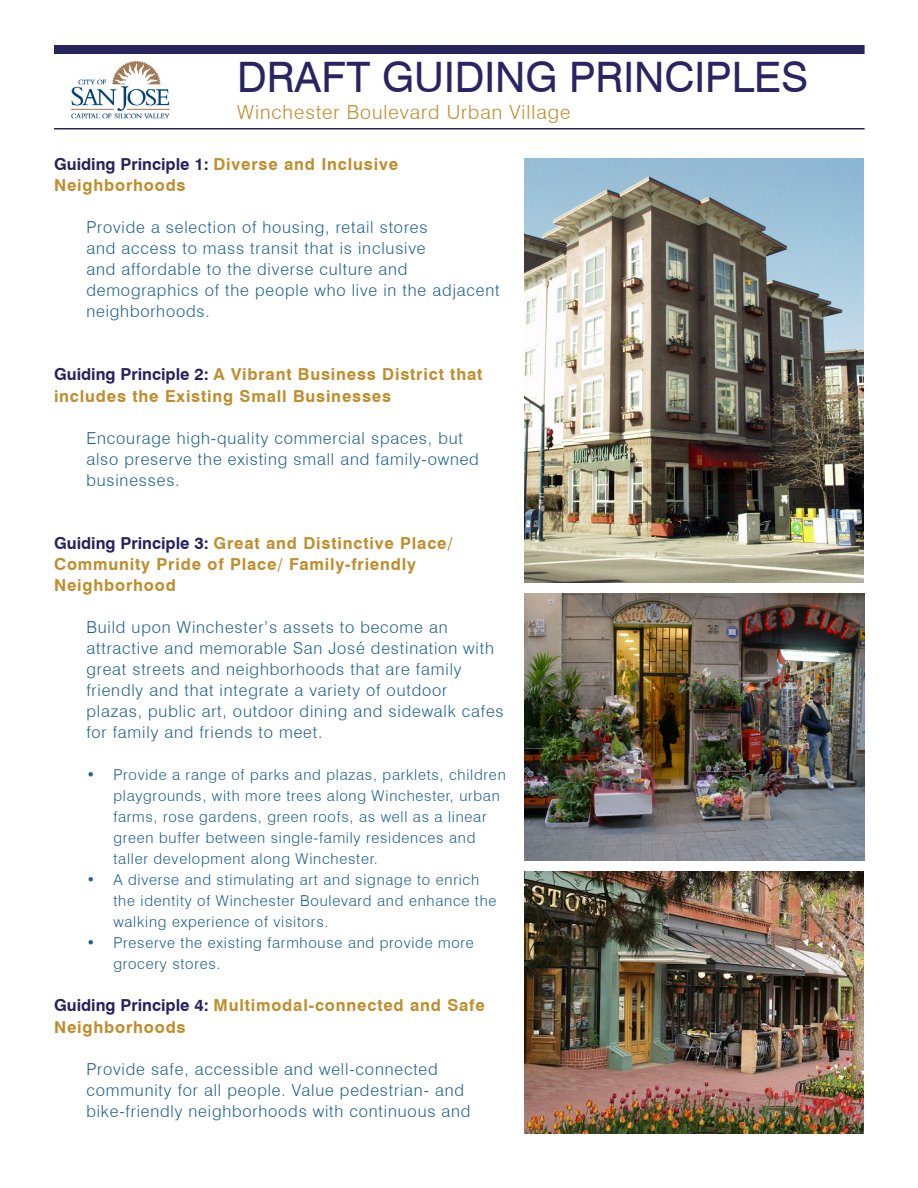
<style>
.page{position:relative;width:918px;height:1188px;background:#fff}
.page>*{position:absolute;margin:0;border:0;box-sizing:border-box;transform-origin:0 0}
.t1{font:42px "Swiss 721 BT";color:#292562}
.t2{font:300 19.5px "Swiss 721 BT";letter-spacing:.05em;color:#bf8d2c}
.t3{font:300 16.5px/21px "Swiss 721 BT";letter-spacing:.05em;color:#1f628f}
.t4{font:700 16.5px/21px "Swiss 721 BT";letter-spacing:.05em;color:#bf8d2c}
.t5{font:300 15px/21px "Swiss 721 BT";letter-spacing:.05em;color:#1f628f}
.s1{color:#27235d}
</style>
<div class="page">
<hr style="left:54px;top:128px;width:811px;height:2px;background:#27235d">
<div style="left:54px;top:45px;width:811px;height:9px;background:#27235d"></div>
<img style="left:71px;top:60px;width:99px;height:59px">
<img style="left:525px;top:593px;width:339px;height:268px">
<img style="left:525px;top:158px;width:339px;height:425px">
<img style="left:525px;top:872px;width:339px;height:261px">
<h1 class="t1" style="left:237px;top:51px;width:573px">DRAFT GUIDING PRINCIPLES</h1>
<p class="t2" style="left:237px;top:100px;width:335px">Winchester Boulevard Urban Village</p>
<p class="t4" style="left:54px;top:154px;width:346px"><span class="s1">Guiding Principle 1:</span> Diverse and Inclusive<br>Neighborhoods</p>
<p class="t3" style="left:86px;top:217px;width:415px">Provide a selection of housing, retail stores<br>and access to mass transit that is inclusive<br>and affordable to the diverse culture and demographics of the people who live in the adjacent neighborhoods.</p>
<p class="t4" style="left:54px;top:363px;width:430px;line-height:21.6px"><span class="s1">Guiding Principle 2:</span> A Vibrant Business District that includes the Existing Small Businesses</p>
<p class="t3" style="left:86px;top:427px;width:394px">Encourage high-quality commercial spaces, but also preserve the existing small and family-owned businesses.</p>
<p class="t4" style="left:54px;top:533px;width:400px"><span class="s1">Guiding Principle 3:</span> Great and Distinctive Place/<br>Community Pride of Place/ Family-friendly<br>Neighborhood</p>
<p class="t3" style="left:86px;top:617px;width:419px">Build upon Winchester’s assets to become an attractive and memorable San José destination with great streets and neighborhoods that are family friendly and that integrate a variety of outdoor plazas, public art, outdoor dining and sidewalk cafes for family and friends to meet.</p>
<p class="t5" style="left:113px;top:764px;width:394px;text-indent:-27px">• Provide a range of parks and plazas, parklets, children playgrounds, with more trees along Winchester, urban farms, rose gardens, green roofs, as well as a linear green buffer between single-family residences and taller development along Winchester.</p>
<p class="t5" style="left:113px;top:869px;width:385px;text-indent:-27px">• A diverse and stimulating art and signage to enrich the identity of Winchester Boulevard and enhance the walking experience of visitors.</p>
<p class="t5" style="left:113px;top:932px;width:362px;text-indent:-27px">• Preserve the existing farmhouse and provide more grocery stores.</p>
<p class="t4" style="left:54px;top:995px;width:432px;line-height:21.6px"><span class="s1">Guiding Principle 4:</span> Multimodal-connected and Safe<br>Neighborhoods</p>
<p class="t3" style="left:86px;top:1059px;width:386px">Provide safe, accessible and well-connected community for all people. Value pedestrian- and bike-friendly neighborhoods with continuous and</p>
</div>
